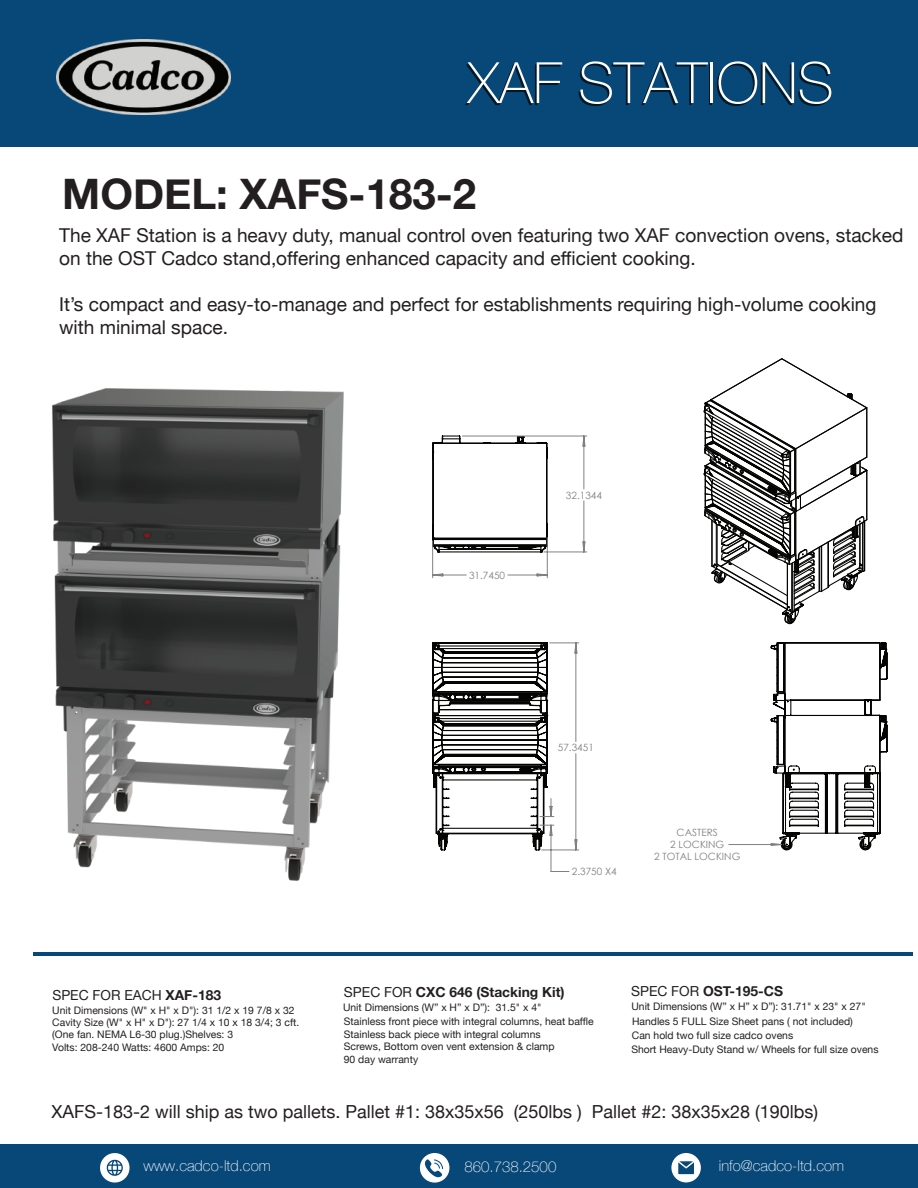
<style>
.page{position:relative;width:918px;height:1188px;background:#fff}
.page>*{position:absolute;margin:0;border:0;box-sizing:border-box;transform-origin:0 0}
.t1{font:100 57px "Helvetica Neue";color:#fff}
.t2{font:700 42px "Helvetica Neue";color:#231f20}
.t3{font:19.05px/23px "Helvetica Neue";color:#231f20}
.t4{font:18px "Helvetica Neue";color:#231f20}
.t5{font:100 15px "Helvetica Neue";color:#fff}
.t6{font:700 13.8px "Helvetica Neue";color:#231f20}
.t7{font:13.8px "Helvetica Neue";color:#231f20}
.t8{font:10.35px/12.5px "Helvetica Neue";color:#231f20}
.t9{font:10.05px/12px "Century Gothic";color:#808180;text-align:center}
.s1{font-weight:700}
.s2{font-weight:400}
</style>
<div class="page">
<div style="left:0;top:0;width:918px;height:146px;background:#074878"></div>
<img style="left:56px;top:39px;width:175px;height:76px">
<div style="left:0;top:1144px;width:918px;height:44px;background:#074878"></div>
<svg style="left:100px;top:1153px;width:29px;height:29px"></svg>
<svg style="left:420px;top:1153px;width:29px;height:29px"></svg>
<svg style="left:671px;top:1153px;width:30px;height:29px"></svg>
<hr style="left:34px;top:953px;width:879px;height:3px;background:#074878">
<img style="left:52px;top:388px;width:292px;height:493px">
<svg style="left:703px;top:358px;width:165px;height:267px"></svg>
<svg style="left:782px;top:642px;width:106px;height:209px"></svg>
<svg style="left:432px;top:435px;width:350px;height:437px"></svg>
<h1 class="t1" style="left:468px;top:40px;width:367px">XAF STATIONS</h1>
<h2 class="t2" style="left:62px;top:161px;width:415px">MODEL: XAFS-183-2</h2>
<h3 class="t3" style="left:59px;top:225px;width:846px">The XAF Station is a heavy duty, manual control oven featuring two XAF convection ovens, stacked on the OST Cadco stand,offering enhanced capacity and efficient cooking.</h3>
<h3 class="t3" style="left:59px;top:294px;width:819px">It’s compact and easy-to-manage and perfect for establishments requiring high-volume cooking with minimal space.</h3>
<p class="t9" style="left:469px;top:569px;width:38px">31.7450</p>
<p class="t9" style="left:566px;top:489px;width:38px">32.1344</p>
<p class="t9" style="left:558px;top:742px;width:38px">57.3451</p>
<p class="t9" style="left:572px;top:865px;width:46px">2.3750 X4</p>
<p class="t9" style="left:654px;top:827px;width:88px">CASTERS<br>2 LOCKING<br>2 TOTAL LOCKING</p>
<h3 class="t7" style="left:52px;top:985px;width:170px">SPEC FOR EACH <span class="s1">XAF-183</span></h3>
<h3 class="t6" style="left:344px;top:981px;width:222px"><span class="s2">SPEC FOR</span> CXC 646 (Stacking Kit)</h3>
<p class="t8" style="left:343px;top:1001px;width:252px;line-height:13.8px">Unit Dimensions (W” x H” x D”): 31.5" x 4"<br>Stainless front piece with integral columns, heat baffle</p>
<p class="t8" style="left:344px;top:1028px;width:212px">Stainless back piece with integral columns<br>Screws, Bottom oven vent extension &amp; clamp<br>90 day warranty</p>
<p class="t8" style="left:52px;top:1004px;width:249px">Unit Dimensions (W" x H" x D"): 31 1/2 x 19 7/8 x 32<br>Cavity Size (W" x H" x D"): 27 1/4 x 10 x 18 3/4; 3 cft. (One fan. NEMA L6-30 plug.)Shelves: 3<br>Volts: 208-240 Watts: 4600 Amps: 20</p>
<h3 class="t6" style="left:631px;top:980px;width:153px"><span class="s2">SPEC FOR</span> OST-195-CS</h3>
<p class="t8" style="left:631px;top:1001px;width:236px">Unit Dimensions (W” x H” x D”): 31.71" x 23" x 27"</p>
<p class="t8" style="left:632px;top:1015px;width:223px;line-height:13.8px">Handles 5 FULL Size Sheet pans ( not included)<br>Can hold two full size cadco ovens</p>
<p class="t8" style="left:631px;top:1044px;width:249px">Short Heavy-Duty Stand w/ Wheels for full size ovens</p>
<h3 class="t4" style="left:51px;top:1099px;width:768px">XAFS-183-2 will ship as two pallets. Pallet #1: 38x35x56 (250lbs ) Pallet #2: 38x35x28 (190lbs)</h3>
<h3 class="t5" style="left:143px;top:1154px;width:129px">www.cadco-ltd.com</h3>
<h3 class="t5" style="left:465px;top:1155px;width:93px">860.738.2500</h3>
<h3 class="t5" style="left:719px;top:1154px;width:127px">info@cadco-ltd.com</h3>
</div>
